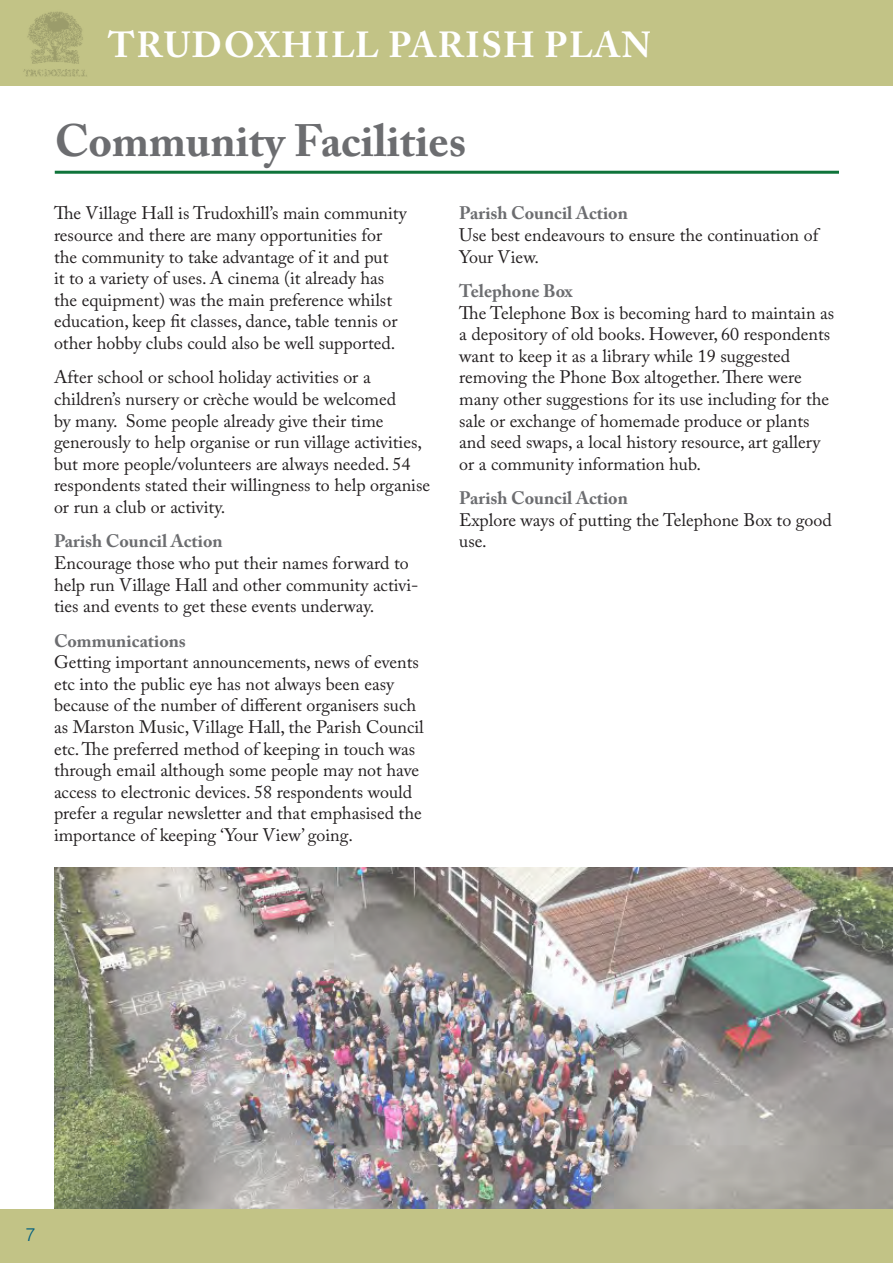
<style>
.page{position:relative;width:893px;height:1263px;background:#fff}
.page>*{position:absolute;margin:0;border:0;box-sizing:border-box;transform-origin:0 0}
.t1{font:700 45px "Adobe Caslon Pro";color:#6c6d70}
.t2{font:700 36px "Adobe Caslon Pro";letter-spacing:.04em;color:#fff}
.t3{font:18px/21.6px "Adobe Caslon Pro";color:#231f20}
.t4{font:300 18px "Helvetica";color:#005e80}
.s1{font-weight:700;color:#6c6d70}
</style>
<div class="page">
<div style="left:0;top:0;width:893px;height:85px;background:#c2c386"></div>
<img style="left:23px;top:11px;width:64px;height:66px">
<div style="left:0;top:1210px;width:893px;height:53px;background:#c2c386"></div>
<hr style="left:55px;top:171px;width:784px;height:3px;background:#0e743a">
<img style="left:55px;top:867px;width:838px;height:342px">
<h2 class="t2" style="left:108px;top:24px;width:544px">TRUDOXHILL PARISH PLAN</h2>
<p class="t1" style="left:55px;top:114px;width:413px">Community Facilities</p>
<p class="t3" style="left:54px;top:202px;width:354px">The Village Hall is Trudoxhill’s main community resource and there are many opportunities for the community to take advantage of it and put<br>it to a variety of uses. A cinema (it already has the equipment) was the main preference whilst education, keep fit classes, dance, table tennis or other hobby clubs could also be well supported.</p>
<p class="t3" style="left:54px;top:366px;width:378px">After school or school holiday activities or a children’s nursery or crèche would be welcomed<br>by many. Some people already give their time generously to help organise or run village activities, but more people/volunteers are always needed. 54 respondents stated their willingness to help organise or run a club or activity.</p>
<p class="t3" style="left:54px;top:530px;width:366px"><span class="s1">Parish Council Action<br></span>Encourage those who put their names forward to help run Village Hall and other community activi&shy;ties and events to get these events underway.</p>
<p class="t3" style="left:54px;top:630px;width:371px"><span class="s1">Communications<br></span>Getting important announcements, news of events etc into the public eye has not always been easy because of the number of different organisers such as Marston Music, Village Hall, the Parish Council etc. The preferred method of keeping in touch was through email although some people may not have access to electronic devices. 58 respondents would prefer a regular newsletter and that emphasised the importance of keeping ‘Your View’ going.</p>
<p class="t3" style="left:459px;top:202px;width:361px"><span class="s1">Parish Council Action<br></span>Use best endeavours to ensure the continuation of<br>Your View.</p>
<p class="t3" style="left:459px;top:280px;width:377px"><span class="s1">Telephone Box<br></span>The Telephone Box is becoming hard to maintain as a depository of old books. However, 60 respondents want to keep it as a library while 19 suggested removing the Phone Box altogether. There were many other suggestions for its use including for the sale or exchange of homemade produce or plants and seed swaps, a local history resource, art gallery or a community information hub.</p>
<p class="t3" style="left:459px;top:487px;width:374px"><span class="s1">Parish Council Action<br></span>Explore ways of putting the Telephone Box to good use.</p>
<p class="t4" style="left:26px;top:1219px;width:12px">7</p>
</div>
